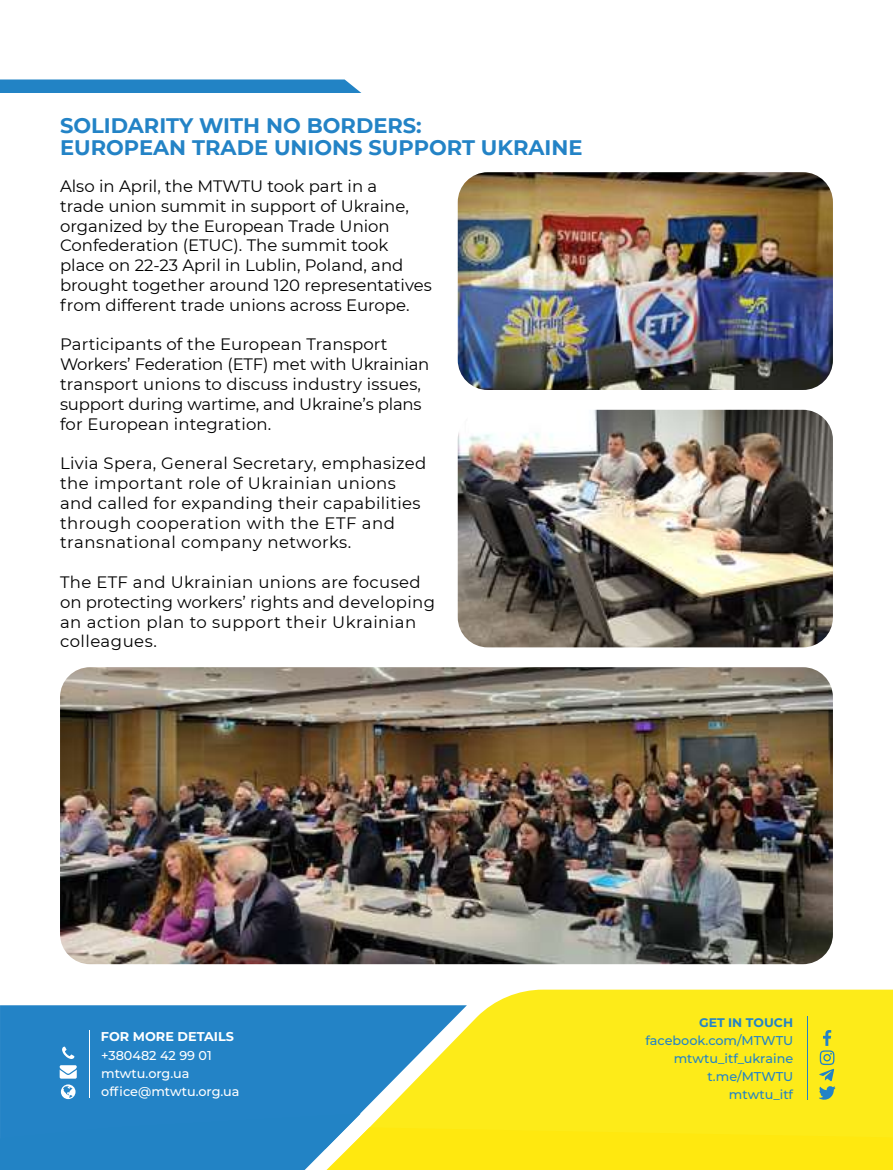
<style>
.page{position:relative;width:893px;height:1170px;background:#fff}
.page>*{position:absolute;margin:0;border:0;box-sizing:border-box;transform-origin:0 0}
.t1{font:700 21px/22.5px "Montserrat";color:#2383c6}
.t2{font:16.5px/19.8px "Montserrat";letter-spacing:.005em;color:#000}
.t3{font:500 12.75px/17.9px "Montserrat";color:#2383c6;text-align:right}
.t4{font:500 12.75px/17.9px "Montserrat";color:#fff}
.t5{font:700 12.75px "Montserrat";color:#fff}
.t6{font:700 12.45px "Montserrat";color:#2383c6}
</style>
<div class="page">
<div style="left:0;top:1005px;width:348px;height:109px;background:#2383c6"></div>
<svg style="left:348px;top:990px;width:544px;height:124px;background:#e4e03d"></svg>
<hr style="left:806px;top:1016px;width:1px;height:83px;background:#2383c6">
<hr style="left:89px;top:1030px;width:1px;height:68px;background:#fff">
<svg style="left:60px;top:1065px;width:17px;height:34px"></svg>
<svg style="left:62px;top:1047px;width:12px;height:12px"></svg>
<svg style="left:818px;top:1030px;width:17px;height:70px"></svg>
<svg style="left:0;top:1114px;width:892px;height:56px;background:#acc35b"></svg>
<img style="left:458px;top:410px;width:374px;height:237px">
<img style="left:60px;top:667px;width:772px;height:297px">
<img style="left:458px;top:172px;width:374px;height:218px">
<svg style="left:0;top:79px;width:361px;height:14px;background:#2e89c8"></svg>
<p class="t1" style="left:60px;top:113px;width:524px">SOLIDARITY WITH NO BORDERS:<br>EUROPEAN TRADE UNIONS SUPPORT UKRAINE</p>
<p class="t2" style="left:60px;top:176px;width:373px">Also in April, the MTWTU took part in a<br>trade union summit in support of Ukraine, organized by the European Trade Union Confederation (ETUC). The summit took place on 22-23 April in Lublin, Poland, and brought together around 120 representatives from different trade unions across Europe.</p>
<p class="t2" style="left:60px;top:334px;width:371px">Participants of the European Transport Workers’ Federation (ETF) met with Ukrainian transport unions to discuss industry issues, support during wartime, and Ukraine’s plans for European integration.</p>
<p class="t2" style="left:60px;top:453px;width:368px">Livia Spera, General Secretary, emphasized the important role of Ukrainian unions and called for expanding their capabilities through cooperation with the ETF and transnational company networks.</p>
<p class="t2" style="left:60px;top:572px;width:377px">The ETF and Ukrainian unions are focused on protecting workers’ rights and developing an action plan to support their Ukrainian colleagues.</p>
<p class="t5" style="left:101px;top:1027px;width:135px">FOR MORE DETAILS</p>
<p class="t4" style="left:101px;top:1046px;width:140px">+380482 42 99 01 mtwtu.org.ua office@mtwtu.org.ua</p>
<p class="t6" style="left:699px;top:1013px;width:96px">GET IN TOUCH</p>
<p class="t3" style="left:645px;top:1031px;width:149px">facebook.com/MTWTU mtwtu_itf_ukraine t.me/MTWTU mtwtu_itf</p>
</div>
